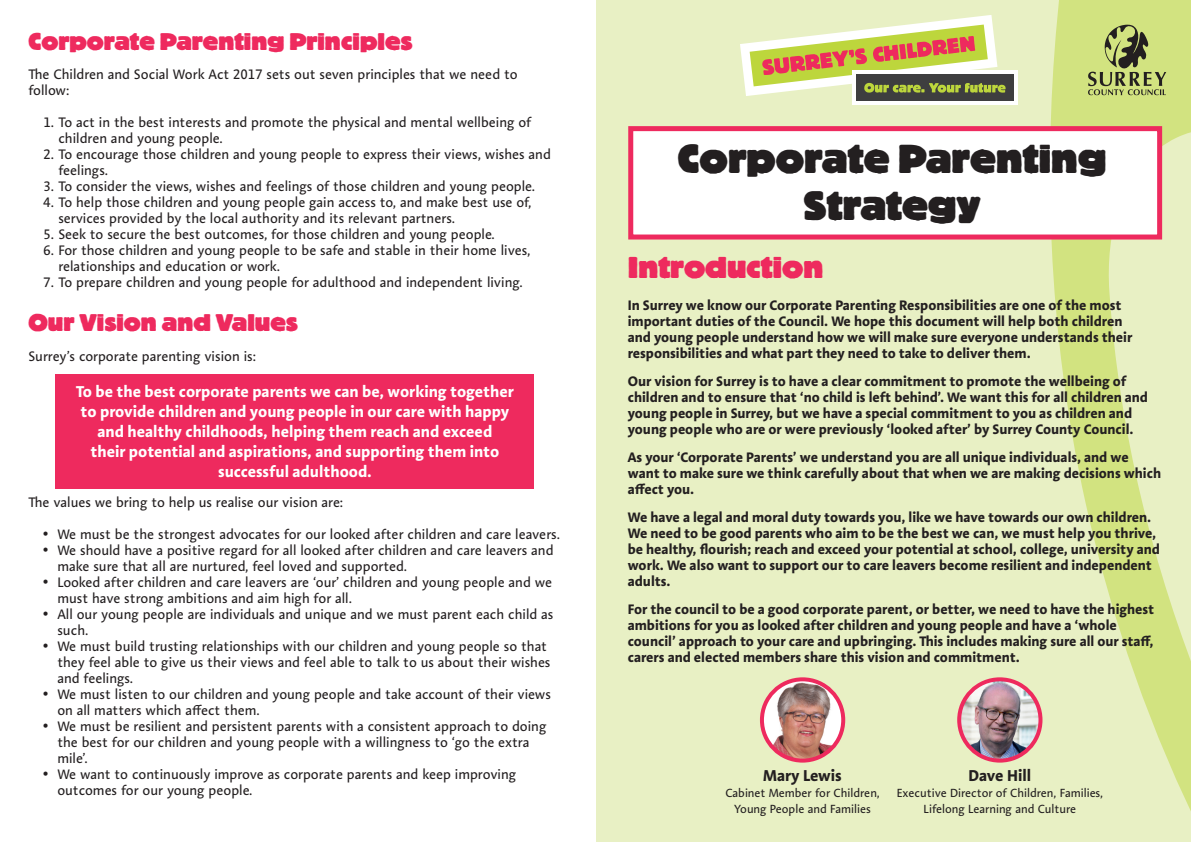
<style>
.page{position:relative;width:1191px;height:842px;background:#fff}
.page>*{position:absolute;margin:0;border:0;box-sizing:border-box;transform-origin:0 0}
.t1{font:800 40.2px/46.9px "Block BE";color:#231f20;text-align:center}
.t2{font:800 30px "Block BE";color:#ee2a5e}
.t3{font:800 24px "Block BE";color:#ee2a5e}
.t4{font:700 16px/20px "Aroma No 2 LT Pro";color:#fff;text-align:center}
.t5{font:700 16px "Aroma No 2 LT Pro";color:#231f20}
.t6{font:14px/16px "Aroma No 2 LT Pro";color:#231f20}
.t7{font:700 14px/16px "Aroma No 2 LT Pro";color:#231f20}
.t8{font:12px/16px "Aroma No 2 LT Pro";color:#231f20;text-align:center}
</style>
<div class="page">
<div style="left:596px;top:0;width:595px;height:842px;background:#e8f0c4"></div>
<svg style="left:1049px;top:0;width:142px;height:811px"></svg>
<div style="left:55px;top:374px;width:479px;height:115px;background:#ee2a5e"></div>
<div style="left:628px;top:126px;width:534px;height:113px;background:#fff;border:5px solid #ee2a5e"></div>
<svg style="left:1088px;top:25px;width:78px;height:70px;background:#a5b067"></svg>
<div style="left:852px;top:70px;width:165px;height:35px;background:#fff"></div>
<div style="left:856px;top:75px;width:157px;height:26px;background:#3e3e3f"></div>
<svg style="left:740px;top:15px;width:265px;height:81px"></svg>
<img style="left:762px;top:679px;width:81px;height:82px;border-radius:41px">
<div style="left:760px;top:677px;width:85px;height:86px;border:4px solid #ee2a5e;border-radius:50%"></div>
<img style="left:959px;top:679px;width:81px;height:82px;border-radius:41px">
<div style="left:957px;top:677px;width:85px;height:86px;border:4px solid #ee2a5e;border-radius:50%"></div>
<h3 class="t3" style="left:28px;top:28px;width:386px">Corporate Parenting Principles</h3>
<p class="t6" style="left:28px;top:66px;width:491px">The Children and Social Work Act 2017 sets out seven principles that we need to follow:</p>
<p class="t6" style="left:58px;top:114px;width:475px;text-indent:-15px">1. To act in the best interests and promote the physical and mental wellbeing of children and young people.</p>
<p class="t6" style="left:58px;top:146px;width:494px;text-indent:-15px">2. To encourage those children and young people to express their views, wishes and feelings.</p>
<p class="t6" style="left:43px;top:178px;width:493px">3. To consider the views, wishes and feelings of those children and young people.</p>
<p class="t6" style="left:58px;top:194px;width:475px;text-indent:-15px">4. To help those children and young people gain access to, and make best use of, services provided by the local authority and its relevant partners.</p>
<p class="t6" style="left:43px;top:226px;width:453px">5. Seek to secure the best outcomes, for those children and young people.</p>
<p class="t6" style="left:58px;top:242px;width:473px;text-indent:-15px">6. For those children and young people to be safe and stable in their home lives, relationships and education or work.</p>
<p class="t6" style="left:43px;top:274px;width:481px">7. To prepare children and young people for adulthood and independent living.</p>
<h3 class="t3" style="left:28px;top:309px;width:271px">Our Vision and Values</h3>
<p class="t6" style="left:28px;top:348px;width:229px">Surrey’s corporate parenting vision is:</p>
<p class="t4" style="left:76px;top:381px;width:439px">To be the best corporate parents we can be, working together to provide children and young people in our care with happy and healthy childhoods, helping them reach and exceed<br>their potential and aspirations, and supporting them into successful adulthood.</p>
<p class="t6" style="left:28px;top:494px;width:316px">The values we bring to help us realise our vision are:</p>
<p class="t6" style="left:42px;top:526px;width:519px">• We must be the strongest advocates for our looked after children and care leavers.</p>
<p class="t6" style="left:57px;top:542px;width:498px;text-indent:-15px">• We should have a positive regard for all looked after children and care leavers and make sure that all are nurtured, feel loved and supported.</p>
<p class="t6" style="left:57px;top:574px;width:496px;text-indent:-15px">• Looked after children and care leavers are ‘our’ children and young people and we must have strong ambitions and aim high for all.</p>
<p class="t6" style="left:57px;top:606px;width:497px;text-indent:-15px">• All our young people are individuals and unique and we must parent each child as such.</p>
<p class="t6" style="left:57px;top:638px;width:495px;text-indent:-15px">• We must build trusting relationships with our children and young people so that they feel able to give us their views and feel able to talk to us about their wishes and feelings.</p>
<p class="t6" style="left:57px;top:686px;width:495px;text-indent:-15px">• We must listen to our children and young people and take account of their views on all matters which afect them.</p>
<p class="t6" style="left:57px;top:718px;width:490px;text-indent:-15px">• We must be resilient and persistent parents with a consistent approach to doing the best for our children and young people with a willingness to ‘go the extra mile’.</p>
<p class="t6" style="left:57px;top:766px;width:460px;text-indent:-15px">• We want to continuously improve as corporate parents and keep improving outcomes for our young people.</p>
<h1 class="t1" style="left:678px;top:135px;width:430px">Corporate Parenting<br>Strategy</h1>
<h2 class="t2" style="left:628px;top:251px;width:197px">Introduction</h2>
<p class="t7" style="left:628px;top:297px;width:506px">In Surrey we know our Corporate Parenting Responsibilities are one of the most important duties of the Council. We hope this document will help both children and young people understand how we will make sure everyone understands their responsibilities and what part they need to take to deliver them.</p>
<p class="t7" style="left:628px;top:373px;width:522px">Our vision for Surrey is to have a clear commitment to promote the wellbeing of children and to ensure that ‘no child is left behind’. We want this for all children and young people in Surrey, but we have a special commitment to you as children and young people who are or were previously ‘looked after’ by Surrey County Council.</p>
<p class="t7" style="left:628px;top:449px;width:535px">As your ‘Corporate Parents’ we understand you are all unique individuals, and we want to make sure we think carefully about that when we are making decisions which afect you.</p>
<p class="t7" style="left:628px;top:509px;width:534px">We have a legal and moral duty towards you, like we have towards our own children.<br>We need to be good parents who aim to be the best we can, we must help you thrive, be healthy, fourish; reach and exceed your potential at school, college, university and work. We also want to support our to care leavers become resilient and independent adults.</p>
<p class="t7" style="left:628px;top:601px;width:528px">For the council to be a good corporate parent, or better, we need to have the highest ambitions for you as looked after children and young people and have a ‘whole council’ approach to your care and upbringing. This includes making sure all our staf, carers and elected members share this vision and commitment.</p>
<p class="t5" style="left:763px;top:765px;width:80px">Mary Lewis</p>
<p class="t8" style="left:725px;top:785px;width:156px">Cabinet Member for Children,<br>Young People and Families</p>
<p class="t5" style="left:968px;top:765px;width:64px">Dave Hill</p>
<p class="t8" style="left:896px;top:785px;width:208px">Executive Director of Children, Families,<br>Lifelong Learning and Culture</p>
</div>
